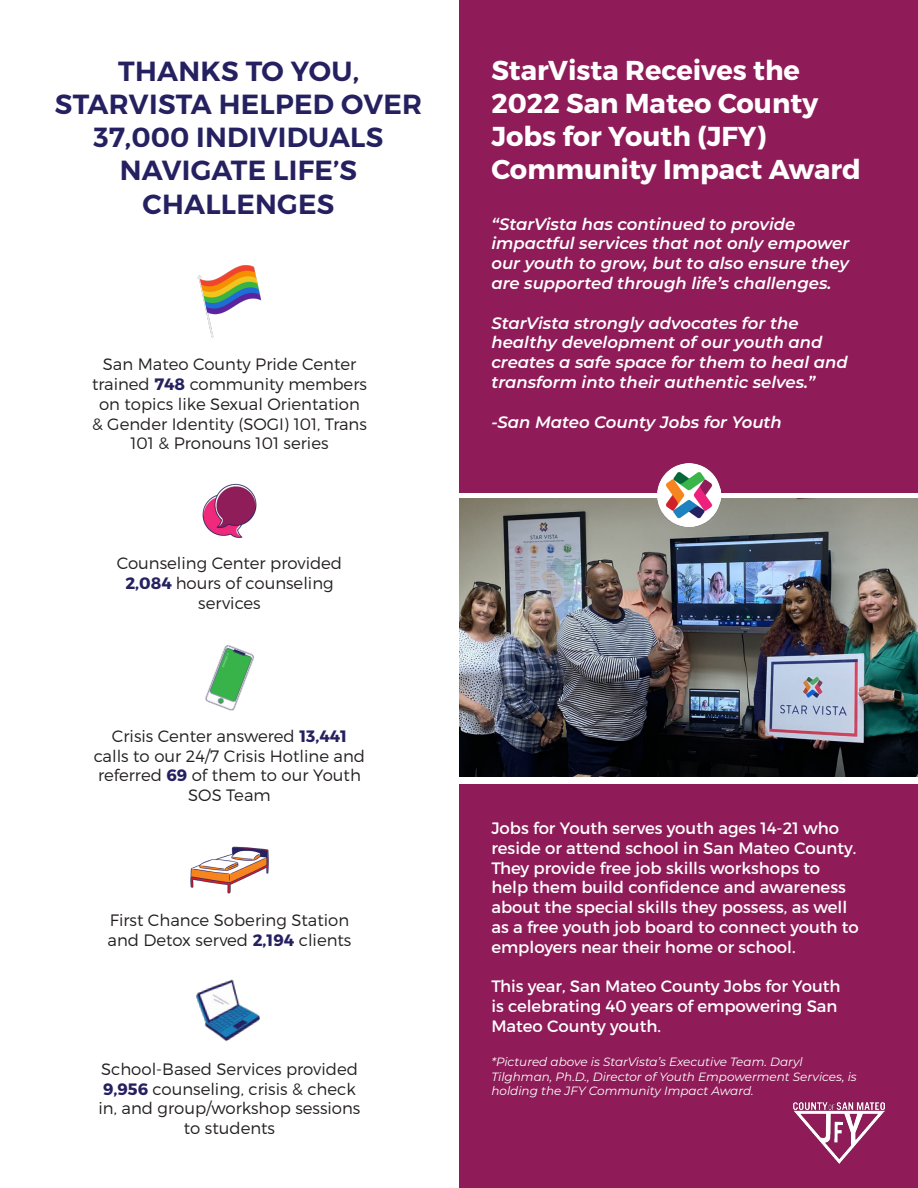
<style>
.page{position:relative;width:918px;height:1188px;background:#fff}
.page>*{position:absolute;margin:0;border:0;box-sizing:border-box;transform-origin:0 0}
.t1{font:600 27.6px/33.2px "Montserrat";letter-spacing:.01em;color:#252161;text-align:center}
.t2{font:700 27.3px/32.7px "Montserrat";color:#fff}
.t3{font:300 16.5px/19.8px "Montserrat";color:#231f20;text-align:center}
.t4{font:16.5px/19.8px "Montserrat";color:#fff}
.t5{font:italic 600 16.5px/19.8px "Montserrat";color:#fff}
.t6{font:italic 12px/14.4px "Montserrat";color:#fff}
.s1{font-weight:700;color:#252161}
</style>
<div class="page">
<div style="left:459px;top:0;width:459px;height:492px;background:#8f1c58"></div>
<div style="left:459px;top:784px;width:459px;height:404px;background:#8f1c58"></div>
<img style="left:459px;top:499px;width:459px;height:278px">
<img style="left:657px;top:464px;width:63px;height:62px">
<img style="left:793px;top:1103px;width:91px;height:61px">
<img style="left:197px;top:265px;width:65px;height:73px">
<img style="left:202px;top:483px;width:55px;height:55px">
<img style="left:205px;top:645px;width:49px;height:66px">
<img style="left:190px;top:846px;width:79px;height:48px">
<img style="left:196px;top:979px;width:64px;height:63px">
<p class="t1" style="left:55px;top:55px;width:369px">THANKS TO YOU,<br>STARVISTA HELPED OVER<br>37,000 INDIVIDUALS<br>NAVIGATE LIFE’S<br>CHALLENGES</p>
<p class="t2" style="left:491px;top:55px;width:371px">StarVista Receives the<br>2022 San Mateo County<br>Jobs for Youth (JFY)<br>Community Impact Award</p>
<p class="t5" style="left:491px;top:213px;width:359px">“StarVista has continued to provide impactful services that not only empower our youth to grow, but to also ensure they are supported through life’s challenges.</p>
<p class="t5" style="left:491px;top:312px;width:358px">StarVista strongly advocates for the healthy development of our youth and creates a safe space for them to heal and transform into their authentic selves.”</p>
<p class="t5" style="left:491px;top:411px;width:292px">-San Mateo County Jobs for Youth</p>
<p class="t3" style="left:92px;top:354px;width:276px">San Mateo County Pride Center trained <span class="s1">748</span> community members on topics like Sexual Orientation &amp; Gender Identity (SOGI) 101, Trans<br>101 &amp; Pronouns 101 series</p>
<p class="t3" style="left:117px;top:553px;width:227px">Counseling Center provided<br><span class="s1">2,084</span> hours of counseling services</p>
<p class="t3" style="left:94px;top:726px;width:273px">Crisis Center answered <span class="s1">13,441 </span>calls to our 24/7 Crisis Hotline and referred <span class="s1">69</span> of them to our Youth<br>SOS Team</p>
<p class="t3" style="left:108px;top:910px;width:245px;text-align:left">First Chance Sobering Station and Detox served <span class="s1">2,194</span> clients</p>
<p class="t3" style="left:99px;top:1059px;width:263px">School-Based Services provided<br><span class="s1">9,956</span> counseling, crisis &amp; check in, and group/workshop sessions to students</p>
<p class="t4" style="left:491px;top:818px;width:369px">Jobs for Youth serves youth ages 14-21 who reside or attend school in San Mateo County.<br>They provide free job skills workshops to help them build confidence and awareness about the special skills they possess, as well as a free youth job board to connect youth to employers near their home or school.</p>
<p class="t4" style="left:491px;top:977px;width:351px">This year, San Mateo County Jobs for Youth is celebrating 40 years of empowering San<br>Mateo County youth.</p>
<p class="t6" style="left:491px;top:1054px;width:367px">*Pictured above is StarVista’s Executive Team. Daryl<br>Tilghman, Ph.D., Director of Youth Empowerment Services, is holding the JFY Community Impact Award.</p>
</div>
